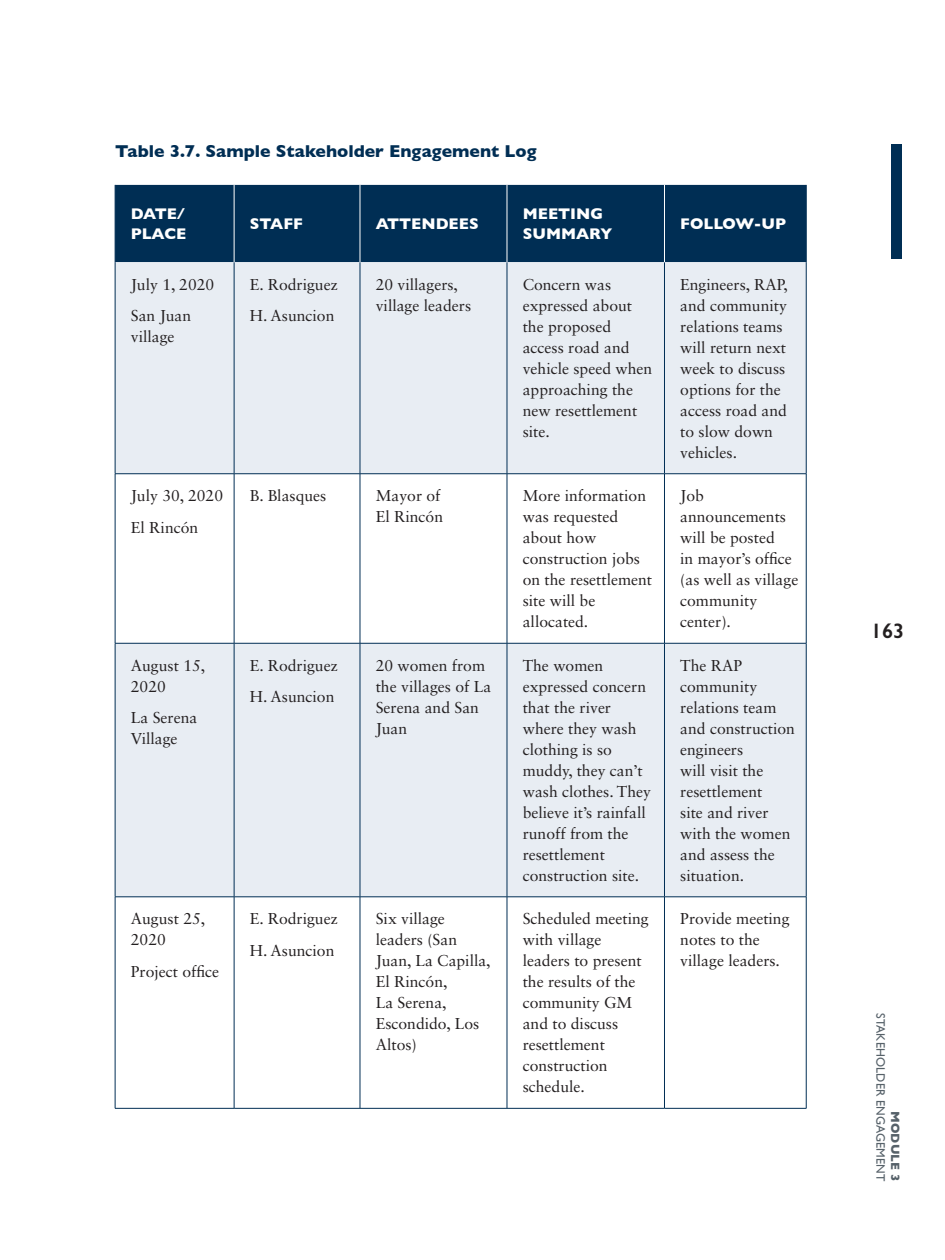
<style>
.page{position:relative;width:945px;height:1260px;background:#fff}
.page>*{position:absolute;margin:0;border:0;box-sizing:border-box;transform-origin:0 0}
.t1{font:600 21px "Gill Sans";color:#231f20}
.t2{font:700 17.5px "Gill Sans";color:#002e54}
.t3{font:15.75px/21px "Sabon LT Std";color:#231f20}
.t4{font:700 15.75px/19.2px "Gill Sans";color:#fff}
.t5{font:12.25px "Gill Sans";letter-spacing:.01em;color:#566169}
.t6{font:700 12.25px "Gill Sans";color:#566169}
</style>
<div class="page">
<div style="left:891px;top:145px;width:11px;height:114px;background:#002e54"></div>
<div style="left:116px;top:185px;width:690px;height:77px;background:#002e54"></div>
<svg style="left:116px;top:262px;width:690px;height:635px;fill:#e8edf3"></svg>
<hr style="left:234px;top:262px;width:1px;height:212px;background:#002e54">
<hr style="left:360px;top:262px;width:1px;height:212px;background:#002e54">
<hr style="left:507px;top:262px;width:1px;height:212px;background:#002e54">
<hr style="left:664px;top:262px;width:1px;height:212px;background:#002e54">
<hr style="left:115px;top:473px;width:119px;height:1px;background:#002e54">
<hr style="left:234px;top:473px;width:126px;height:1px;background:#002e54">
<hr style="left:234px;top:474px;width:1px;height:169px;background:#002e54">
<hr style="left:360px;top:473px;width:147px;height:1px;background:#002e54">
<hr style="left:360px;top:474px;width:1px;height:169px;background:#002e54">
<hr style="left:507px;top:473px;width:157px;height:1px;background:#002e54">
<hr style="left:507px;top:474px;width:1px;height:169px;background:#002e54">
<hr style="left:664px;top:473px;width:142px;height:1px;background:#002e54">
<hr style="left:664px;top:474px;width:1px;height:169px;background:#002e54">
<hr style="left:115px;top:643px;width:119px;height:1px;background:#002e54">
<hr style="left:234px;top:643px;width:126px;height:1px;background:#002e54">
<hr style="left:234px;top:643px;width:1px;height:254px;background:#002e54">
<hr style="left:360px;top:643px;width:147px;height:1px;background:#002e54">
<hr style="left:360px;top:643px;width:1px;height:254px;background:#002e54">
<hr style="left:507px;top:643px;width:157px;height:1px;background:#002e54">
<hr style="left:507px;top:643px;width:1px;height:254px;background:#002e54">
<hr style="left:664px;top:643px;width:142px;height:1px;background:#002e54">
<hr style="left:664px;top:643px;width:1px;height:254px;background:#002e54">
<hr style="left:115px;top:897px;width:119px;height:1px;background:#002e54">
<hr style="left:234px;top:897px;width:126px;height:1px;background:#002e54">
<hr style="left:234px;top:897px;width:1px;height:211px;background:#002e54">
<hr style="left:360px;top:897px;width:147px;height:1px;background:#002e54">
<hr style="left:360px;top:897px;width:1px;height:211px;background:#002e54">
<hr style="left:507px;top:897px;width:157px;height:1px;background:#002e54">
<hr style="left:507px;top:897px;width:1px;height:211px;background:#002e54">
<hr style="left:664px;top:897px;width:142px;height:1px;background:#002e54">
<hr style="left:664px;top:897px;width:1px;height:211px;background:#002e54">
<hr style="left:115px;top:262px;width:1px;height:212px;background:#002e54">
<hr style="left:806px;top:262px;width:1px;height:212px;background:#002e54">
<hr style="left:115px;top:474px;width:1px;height:169px;background:#002e54">
<hr style="left:806px;top:474px;width:1px;height:169px;background:#002e54">
<hr style="left:115px;top:643px;width:1px;height:254px;background:#002e54">
<hr style="left:806px;top:643px;width:1px;height:254px;background:#002e54">
<hr style="left:115px;top:897px;width:1px;height:211px;background:#002e54">
<hr style="left:806px;top:897px;width:1px;height:211px;background:#002e54">
<hr style="left:115px;top:1108px;width:119px;height:1px;background:#002e54">
<hr style="left:234px;top:1108px;width:126px;height:1px;background:#002e54">
<hr style="left:360px;top:1108px;width:147px;height:1px;background:#002e54">
<hr style="left:507px;top:1108px;width:157px;height:1px;background:#002e54">
<hr style="left:664px;top:1108px;width:142px;height:1px;background:#002e54">
<hr style="left:115px;top:185px;width:1px;height:77px;background:#002e54">
<hr style="left:806px;top:185px;width:1px;height:77px;background:#002e54">
<hr style="left:234px;top:185px;width:1px;height:77px;background:#fff">
<hr style="left:360px;top:185px;width:1px;height:77px;background:#fff">
<hr style="left:507px;top:185px;width:1px;height:77px;background:#fff">
<hr style="left:664px;top:185px;width:1px;height:77px;background:#fff">
<p class="t2" style="left:115px;top:137px;width:423px">Table 3.7. Sample Stakeholder Engagement Log</p>
<p class="t4" style="left:131px;top:204px;width:57px">DATE/<br>PLACE</p>
<p class="t4" style="left:250px;top:214px;width:55px">STAFF</p>
<p class="t4" style="left:376px;top:214px;width:104px">ATTENDEES</p>
<p class="t4" style="left:523px;top:204px;width:91px">MEETING<br>SUMMARY</p>
<p class="t4" style="left:680px;top:214px;width:107px">FOLLOW-UP</p>
<p class="t3" style="left:131px;top:269px;width:85px;line-height:31.5px">July 1, 2020<br>San Juan</p>
<p class="t3" style="left:131px;top:326px;width:45px">village</p>
<p class="t3" style="left:250px;top:269px;width:89px;line-height:31.5px">E. Rodriguez<br>H. Asuncion</p>
<p class="t3" style="left:376px;top:274px;width:97px">20 villagers, village leaders</p>
<p class="t3" style="left:523px;top:274px;width:131px">Concern was expressed about the proposed access road and vehicle speed when approaching the new resettlement site.</p>
<p class="t3" style="left:680px;top:274px;width:109px">Engineers, RAP, and community relations teams will return next week to discuss options for the access road and to slow down vehicles.</p>
<p class="t3" style="left:131px;top:480px;width:94px;line-height:31.5px">July 30, 2020<br>El Rincón</p>
<p class="t3" style="left:250px;top:485px;width:78px">B. Blasques</p>
<p class="t3" style="left:376px;top:485px;width:69px">Mayor of<br>El Rincón</p>
<p class="t3" style="left:523px;top:485px;width:131px">More information was requested about how construction jobs on the resettlement site will be allocated.</p>
<p class="t3" style="left:680px;top:485px;width:120px">Job announcements will be posted<br>in mayor’s office (as well as village community center).</p>
<p class="t3" style="left:131px;top:655px;width:76px">August 15,<br>2020</p>
<p class="t3" style="left:131px;top:707px;width:68px">La Serena<br>Village</p>
<p class="t3" style="left:250px;top:650px;width:89px;line-height:31.5px">E. Rodriguez<br>H. Asuncion</p>
<p class="t3" style="left:376px;top:655px;width:117px">20 women from the villages of La<br>Serena and San<br>Juan</p>
<p class="t3" style="left:523px;top:655px;width:130px">The women expressed concern that the river where they wash clothing is so muddy, they can’t wash clothes. They believe it’s rainfall runoff from the resettlement construction site.</p>
<p class="t3" style="left:680px;top:655px;width:116px">The RAP community relations team and construction engineers<br>will visit the resettlement<br>site and river with the women and assess the situation.</p>
<p class="t3" style="left:131px;top:908px;width:76px">August 25,<br>2020</p>
<p class="t3" style="left:131px;top:961px;width:90px">Project office</p>
<p class="t3" style="left:250px;top:903px;width:89px;line-height:31.5px">E. Rodriguez<br>H. Asuncion</p>
<p class="t3" style="left:376px;top:908px;width:116px">Six village leaders (San<br>Juan, La Capilla,<br>El Rincón,<br>La Serena,<br>Escondido, Los<br>Altos)</p>
<p class="t3" style="left:523px;top:908px;width:127px">Scheduled meeting with village leaders to present the results of the community GM and to discuss resettlement construction schedule.</p>
<p class="t3" style="left:680px;top:908px;width:111px">Provide meeting notes to the village leaders.</p>
<h1 class="t1" style="left:871px;top:618px;width:35px">163</h1>
<p class="t5" style="left:888px;top:1013px;width:170px;rotate:90deg">Stakeholder Engagement</p>
<p class="t6" style="left:905px;top:1111px;width:72px;rotate:90deg">Module 3</p>
</div>
